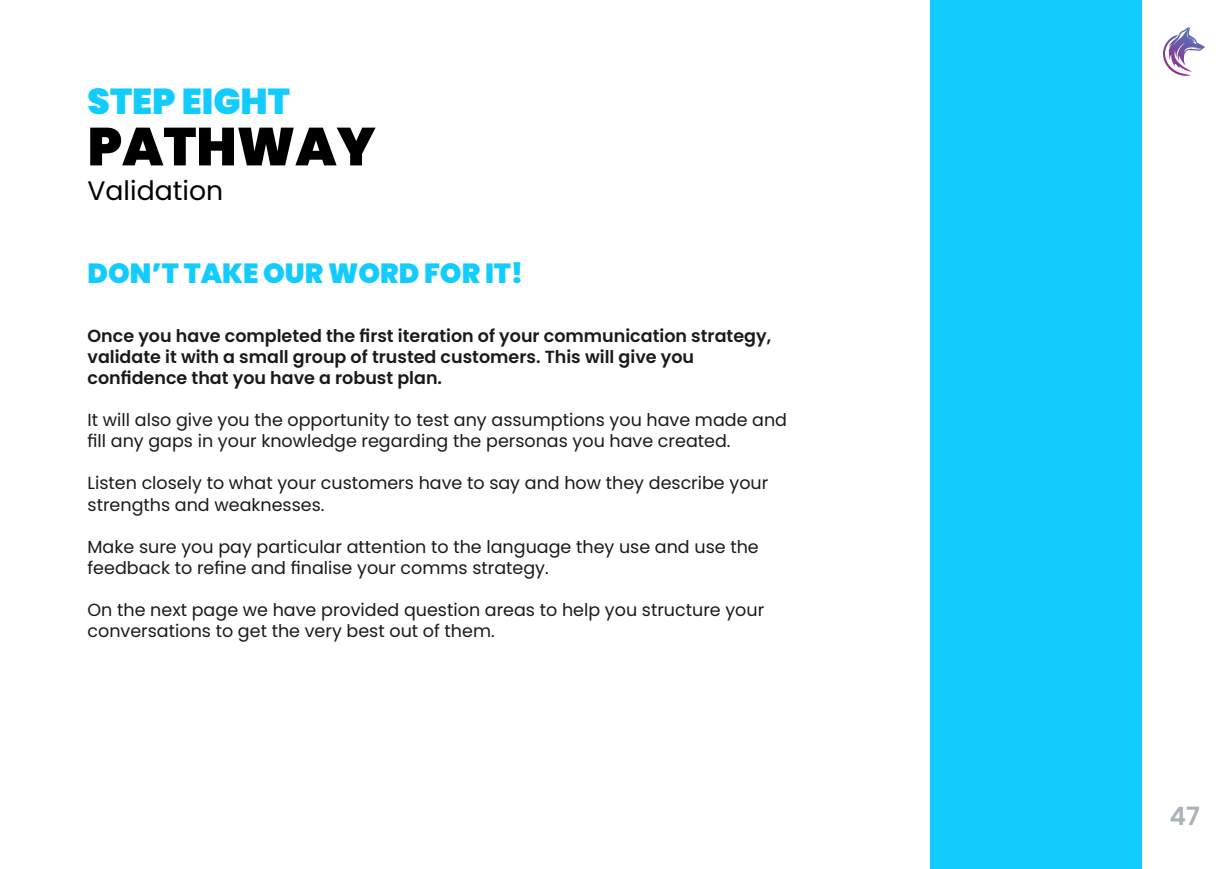
<style>
.page{position:relative;width:1229px;height:869px;background:#fff}
.page>*{position:absolute;margin:0;border:0;box-sizing:border-box;transform-origin:0 0}
.t1{font:900 53.34px "Poppins";color:#000}
.t2{font:900 36.02px "Poppins";color:#12ccff}
.t3{font:900 27.65px "Poppins";color:#12ccff}
.t4{font:26.67px "Poppins";color:#000}
.t5{font:600 25.2px "Poppins";color:#a9b2b8}
.t6{font:17.5px/21px "Poppins";color:#1a1a1a}
.t7{font:600 17.5px/21px "Poppins";color:#1a1a1a}
</style>
<div class="page">
<div style="left:929px;top:0;width:212px;height:868px;background:#12ccff"></div>
<svg style="left:1168px;top:27px;width:36px;height:45px"></svg>
<h2 class="t2" style="left:87px;top:80px;width:204px">STEP EIGHT</h2>
<h1 class="t1" style="left:87px;top:116px;width:289px">PATHWAY</h1>
<h3 class="t4" style="left:88px;top:175px;width:137px">Validation</h3>
<h3 class="t3" style="left:88px;top:257px;width:437px">DON’T TAKE OUR WORD FOR IT!</h3>
<p class="t7" style="left:88px;top:326px;width:685px">Once you have completed the first iteration of your communication strategy, validate it with a small group of trusted customers. This will give you confidence that you have a robust plan.</p>
<p class="t6" style="left:88px;top:410px;width:701px">It will also give you the opportunity to test any assumptions you have made and fill any gaps in your knowledge regarding the personas you have created.</p>
<p class="t6" style="left:88px;top:473px;width:682px">Listen closely to what your customers have to say and how they describe your strengths and weaknesses.</p>
<p class="t6" style="left:88px;top:536px;width:672px">Make sure you pay particular attention to the language they use and use the feedback to refine and finalise your comms strategy.</p>
<p class="t6" style="left:88px;top:599px;width:678px">On the next page we have provided question areas to help you structure your conversations to get the very best out of them.</p>
<h3 class="t5" style="left:1169px;top:801px;width:32px">47</h3>
</div>
